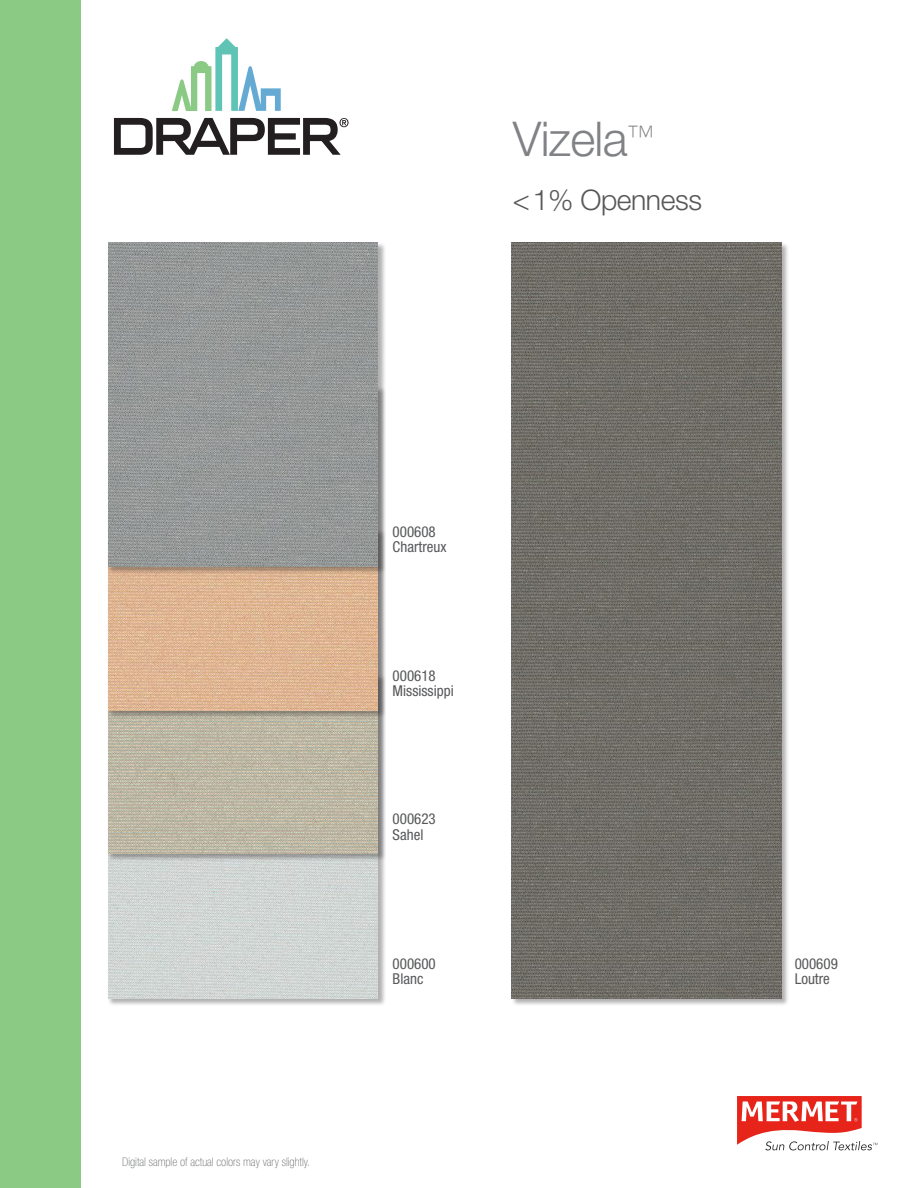
<style>
.page{position:relative;width:918px;height:1188px;background:#fff}
.page>*{position:absolute;margin:0;border:0;box-sizing:border-box;transform-origin:0 0}
.t1{font:300 48px "Helvetica Neue LT Std";letter-spacing:-.015em;color:#808285}
.t2{font:300 28.35px "Helvetica Neue LT Std";letter-spacing:-.015em;color:#57585a}
.t3{font:condensed 15px/15.6px "Helvetica Neue LT Std";color:#57585a}
.t4{font:100 condensed 12px "Helvetica Neue LT Std";color:#6c6d70}
</style>
<div class="page">
<svg style="left:114px;top:118px;width:235px;height:37px"></svg>
<svg style="left:172px;top:38px;width:109px;height:73px"></svg>
<div style="left:0;top:0;width:81px;height:1188px;background:#8aca85"></div>
<svg style="left:737px;top:1096px;width:141px;height:54px"></svg>
<div style="left:108px;top:674px;width:278px;height:332px;background:#231f20;opacity:.35"></div>
<img style="left:108px;top:861px;width:270px;height:137px">
<div style="left:108px;top:529px;width:278px;height:332px;background:#231f20;opacity:.35"></div>
<img style="left:108px;top:718px;width:270px;height:136px">
<div style="left:108px;top:386px;width:278px;height:332px;background:#231f20;opacity:.35"></div>
<img style="left:108px;top:574px;width:270px;height:136px">
<div style="left:108px;top:242px;width:278px;height:332px;background:#231f20;opacity:.35"></div>
<img style="left:108px;top:242px;width:270px;height:324px">
<div style="left:512px;top:242px;width:278px;height:764px;background:#231f20;opacity:.35"></div>
<img style="left:512px;top:242px;width:270px;height:756px">
<p class="t1" style="left:513px;top:110px;width:144px">Vizela<sup>™</sup></p>
<p class="t2" style="left:513px;top:183px;width:191px">&lt; 1% Openness</p>
<p class="t4" style="left:122px;top:1155px;width:189px">Digital sample of actual colors may vary slightly.</p>
<p class="t3" style="left:393px;top:523px;width:55px">000608<br>Chartreux</p>
<p class="t3" style="left:393px;top:667px;width:63px">000618<br>Mississippi</p>
<p class="t3" style="left:393px;top:811px;width:45px">000623<br>Sahel</p>
<p class="t3" style="left:393px;top:955px;width:45px">000600<br>Blanc</p>
<p class="t3" style="left:795px;top:955px;width:45px">000609<br>Loutre</p>
</div>
